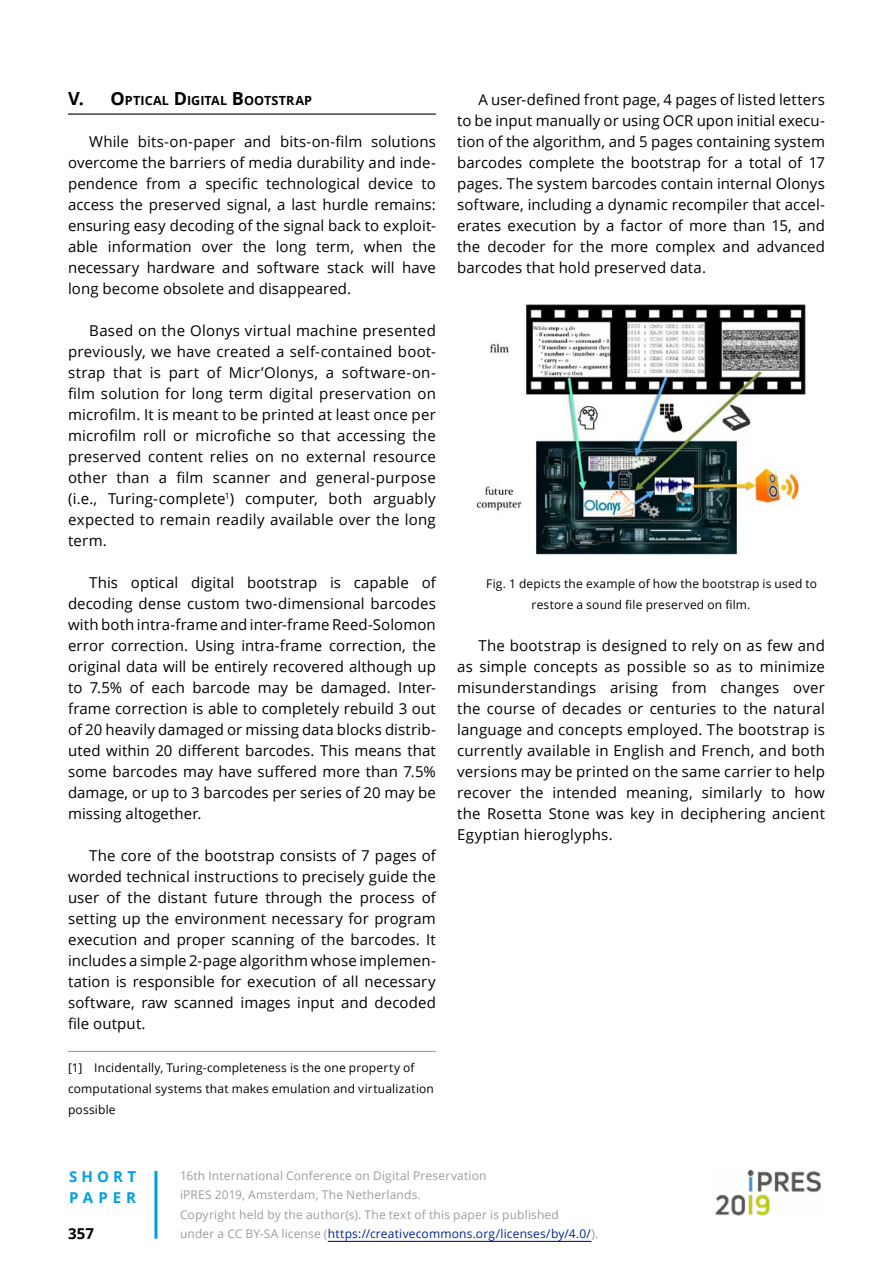
<style>
.page{position:relative;width:893px;height:1263px;background:#fff}
.page>*{position:absolute;margin:0;border:0;box-sizing:border-box;transform-origin:0 0}
.iPRES_paragraphs{font:15px/21px "Open Sans";letter-spacing:.01em;color:#000;text-align:justify}
.t1{font:700 15px/21px "Open Sans";letter-spacing:.29em;color:#009fe3}
.t2{font:700 15px "Open Sans";color:#000}
.t3{font:700 12.6px "Open Sans";letter-spacing:.005em;color:#000}
.t4{font:12px/19.5px "Open Sans";letter-spacing:.015em;color:#9d9d9c}
.iPRES_Reference_entr{font:12px/21px "Open Sans";letter-spacing:.015em;color:#000}
.s1{font-size:18px}
.s2{color:#002390}
</style>
<div class="page">
<img style="left:715px;top:1170px;width:106px;height:45px">
<hr style="left:328px;top:1241px;width:263px;height:1px;background:#002390">
<hr style="left:154px;top:1171px;width:3px;height:68px;background:#009fe3">
<hr style="left:68px;top:114px;width:368px;height:1px;background:#000">
<hr style="left:68px;top:1051px;width:368px;height:1px;background:#9d9d9c">
<img style="left:476px;top:304px;width:330px;height:250px">
<p class="t3" style="left:68px;top:92px;width:246px"><span class="s1">V. O</span> PTICAL <span class="s1">D</span>IGITAL <span class="s1">B</span>OOTSTRAP</p>
<p class="iPRES_paragraphs" style="left:68px;top:131px;width:369px;text-indent:21px">While bits-on-paper and bits-on-film solutions overcome the barriers of media durability and inde&shy;pendence from a specific technological device to access the preserved signal, a last hurdle remains: ensuring easy decoding of the signal back to exploit&shy;able information over the long term, when the necessary hardware and software stack will have long become obsolete and disappeared.</p>
<p class="iPRES_paragraphs" style="left:68px;top:320px;width:369px;text-indent:21px">Based on the Olonys virtual machine presented previously, we have created a self-contained boot&shy;strap that is part of Micr’Olonys, a software-on&shy;film solution for long term digital preservation on microfilm. It is meant to be printed at least once per microfilm roll or microfiche so that accessing the preserved content relies on no external resource other than a film scanner and general-purpose (i.e., Turing-complete<sup>1</sup>) computer, both arguably expected to remain readily available over the long term.</p>
<p class="iPRES_paragraphs" style="left:68px;top:572px;width:369px;text-indent:21px">This optical digital bootstrap is capable of decoding dense custom two-dimensional barcodes with both intra-frame and inter-frame Reed-Solomon error correction. Using intra-frame correction, the original data will be entirely recovered although up to 7.5% of each barcode may be damaged. Inter&shy;frame correction is able to completely rebuild 3 out of 20 heavily damaged or missing data blocks distrib&shy;uted within 20 different barcodes. This means that some barcodes may have suffered more than 7.5% damage, or up to 3 barcodes per series of 20 may be missing altogether.</p>
<p class="iPRES_paragraphs" style="left:68px;top:845px;width:369px;text-indent:21px">The core of the bootstrap consists of 7 pages of worded technical instructions to precisely guide the user of the distant future through the process of setting up the environment necessary for program execution and proper scanning of the barcodes. It includes a simple 2-page algorithm whose implemen&shy;tation is responsible for execution of all necessary software, raw scanned images input and decoded file output.</p>
<p class="iPRES_Reference_entr" style="left:68px;top:1057px;width:367px">[1] Incidentally, Turing-completeness is the one property of computational systems that makes emulation and virtualization possible</p>
<p class="iPRES_paragraphs" style="left:457px;top:89px;width:369px;text-indent:21px">A user-defined front page, 4 pages of listed letters to be input manually or using OCR upon initial execu&shy;tion of the algorithm, and 5 pages containing system barcodes complete the bootstrap for a total of 17 pages. The system barcodes contain internal Olonys software, including a dynamic recompiler that accel&shy;erates execution by a factor of more than 15, and the decoder for the more complex and advanced barcodes that hold preserved data.</p>
<p class="iPRES_Reference_entr" style="left:532px;top:573px;width:287px;text-indent:-45px">Fig. 1 depicts the example of how the bootstrap is used to restore a sound file preserved on film.</p>
<p class="iPRES_paragraphs" style="left:457px;top:635px;width:369px;text-indent:21px">The bootstrap is designed to rely on as few and as simple concepts as possible so as to minimize misunderstandings arising from changes over the course of decades or centuries to the natural language and concepts employed. The bootstrap is currently available in English and French, and both versions may be printed on the same carrier to help recover the intended meaning, similarly to how the Rosetta Stone was key in deciphering ancient Egyptian hieroglyphs.</p>
<p class="t1" style="left:69px;top:1165px;width:68px">SHORT<br>PAPER</p>
<p class="t4" style="left:180px;top:1165px;width:420px">16th International Conference on Digital Preservation<br>iPRES 2019, Amsterdam, The Netherlands.<br>Copyright held by the author(s). The text of this paper is published<br>under a CC BY-SA license (<span class="s2">https://creativecommons.org/licenses/by/4.0/</span>).</p>
<p class="t2" style="left:68px;top:1223px;width:28px">357</p>
</div>
